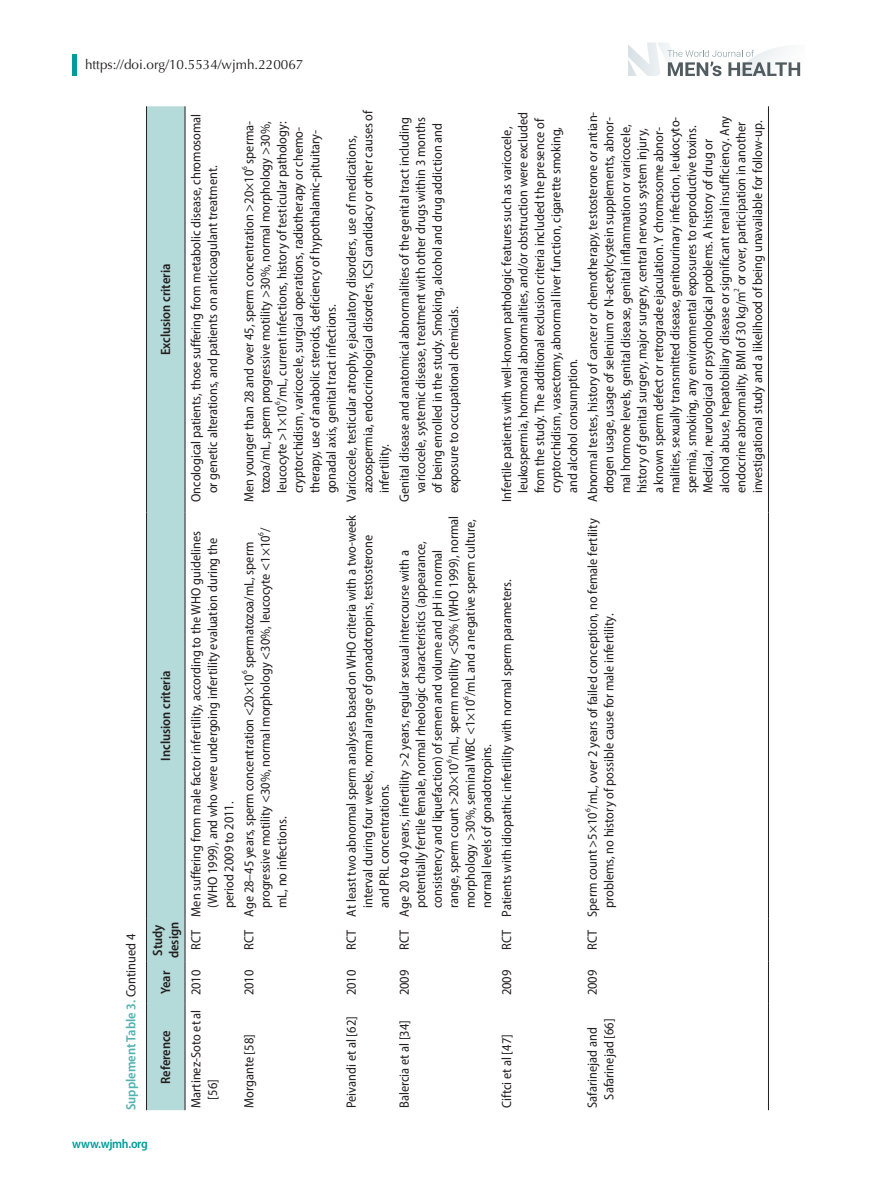
<style>
.page{position:relative;width:893px;height:1191px;background:#fff}
.page>*{position:absolute;margin:0;border:0;box-sizing:border-box;transform-origin:0 0}
.t1{font:semi-condensed 13.5px/16.5px "Myriad Pro";color:#231f20}
.t2{font:600 semi-condensed 13.5px/16.5px "Myriad Pro";color:#231f20}
.t3{font:13.5px "Optima LT Std";color:#231f20}
.t4{font:600 semi-condensed 13.5px "Myriad Pro";color:#51b3b1}
.t5{font:600 semi-condensed 12.75px "Myriad Pro";letter-spacing:-.025em;color:#009c97}
.t6{font:semi-condensed 7.8px "Myriad Pro";color:#231f20}
.s1{font-weight:400;color:#231f20}
</style>
<div class="page">
<div style="left:72px;top:54px;width:5px;height:21px;background:#009c97"></div>
<svg style="left:628px;top:43px;width:173px;height:33px"></svg>
<div style="left:147px;top:106px;width:38px;height:1004px;background:#b4dad9"></div>
<hr style="left:768px;top:1003px;width:1px;height:107px;background:#231f20">
<hr style="left:768px;top:961px;width:1px;height:42px;background:#231f20">
<hr style="left:768px;top:918px;width:1px;height:43px;background:#231f20">
<hr style="left:768px;top:512px;width:1px;height:406px;background:#231f20">
<hr style="left:768px;top:106px;width:1px;height:406px;background:#231f20">
<hr style="left:146px;top:1003px;width:1px;height:107px;background:#231f20">
<hr style="left:146px;top:961px;width:1px;height:42px;background:#231f20">
<hr style="left:146px;top:918px;width:1px;height:43px;background:#231f20">
<hr style="left:146px;top:512px;width:1px;height:406px;background:#231f20">
<hr style="left:146px;top:106px;width:1px;height:406px;background:#231f20">
<hr style="left:185px;top:1003px;width:1px;height:107px;background:#231f20">
<hr style="left:185px;top:961px;width:1px;height:42px;background:#231f20">
<hr style="left:185px;top:918px;width:1px;height:43px;background:#231f20">
<hr style="left:185px;top:512px;width:1px;height:406px;background:#231f20">
<hr style="left:185px;top:106px;width:1px;height:406px;background:#231f20">
<p class="t3" style="left:85px;top:57px;width:220px">https://doi.org/10.5534/wjmh.220067</p>
<p class="t2" style="left:157px;top:355px;width:93px;rotate:-90deg">Exclusion criteria</p>
<p class="t1" style="left:188px;top:493px;width:381px;text-indent:-9px;rotate:-90deg">Oncological patients, those suffering from metabolic disease, chromosomal or genetic alterations, and patients on anticoagulant treatment.</p>
<p class="t1" style="left:343px;top:493px;width:385px;text-indent:-9px;rotate:-90deg">Varicocele, testicular atrophy, ejaculatory disorders, use of medications, azoospermia, endocrinological disorders, ICSI candidacy or other causes of infertility.</p>
<p class="t1" style="left:396px;top:493px;width:378px;text-indent:-9px;rotate:-90deg">Genital disease and anatomical abnormalities of the genital tract including varicocele, systemic disease, treatment with other drugs within 3 months of being enrolled in the study. Smoking, alcohol and drug addiction and exposure to occupational chemicals.</p>
<p class="t1" style="left:240px;top:493px;width:374px;text-align:justify;text-indent:330px;rotate:-90deg">sperma&shy;tozoa/mL, sperm progressive motility &gt;30%, normal morphology &gt;30%, leucocyte &gt;1×10 /mL, current infections, history of testicular pathology:</p>
<p class="t1" style="left:290px;top:493px;width:368px;rotate:-90deg">cryptorchidism, varicocele, surgical operations, radiotherapy or chemo&shy;therapy, use of anabolic steroids, deficiency of hypothalamic-pituitary&shy;gonadal axis, genital tract infections.</p>
<p class="t6" style="left:240px;top:170px;width:5px;rotate:-90deg">6</p>
<p class="t1" style="left:240px;top:502px;width:333px;rotate:-90deg">Men younger than 28 and over 45, sperm concentration &gt;20×10</p>
<p class="t6" style="left:273px;top:405px;width:5px;rotate:-90deg">6</p>
<p class="t1" style="left:584px;top:493px;width:383px;text-indent:-9px;rotate:-90deg">Abnormal testes, history of cancer or chemotherapy, testosterone or antian&shy;drogen usage, usage of selenium or N-acetylcystein supplements, abnor&shy;mal hormone levels, genital disease, genital inflammation or varicocele, history of genital surgery, major surgery, central nervous system injury,<br>a known sperm defect or retrograde ejaculation. Y chromosome abnor&shy;malities, sexually transmitted disease, genitourinary infection, leukocyto&shy;spermia, smoking, any environmental exposures to reproductive toxins.<br>Medical, neurological or psychological problems. A history of drug or alcohol abuse, hepatobiliary disease or significant renal insufficiency. Any endocrine abnormality, BMI of 30 kg/m</p>
<p class="t1" style="left:498px;top:493px;width:383px;text-indent:-9px;rotate:-90deg">Infertile patients with well-known pathologic features such as varicocele, leukospermia, hormonal abnormalities, and/or obstruction were excluded from the study. The additional exclusion criteria included the presence of cryptorchidism, vasectomy, abnormal liver function, cigarette smoking, and alcohol consumption.</p>
<p class="t1" style="left:733px;top:493px;width:374px;text-align:right;rotate:-90deg">or over, participation in another<br>investigational study and a likelihood of being unavailable for follow-up.</p>
<p class="t6" style="left:732px;top:292px;width:5px;rotate:-90deg">2</p>
<p class="t4" style="left:122px;top:1110px;width:178px;rotate:-90deg">Supplement Table 3. <span class="s1">Continued 4</span></p>
<p class="t2" style="left:157px;top:760px;width:91px;rotate:-90deg">Inclusion criteria</p>
<p class="t2" style="left:149px;top:958px;width:38px;rotate:-90deg">Study design</p>
<p class="t1" style="left:240px;top:908px;width:382px;text-indent:240px;rotate:-90deg">spermatozoa/mL, sperm progressive motility &lt;30%, normal morphology &lt;30%, leucocyte &lt;1×10 /</p>
<p class="t1" style="left:188px;top:908px;width:378px;text-indent:-42px;rotate:-90deg">RCT Men suffering from male factor infertility, according to the WHO guidelines (WHO 1999), and who were undergoing infertility evaluation during the period 2009 to 2011.</p>
<p class="t6" style="left:256px;top:535px;width:5px;rotate:-90deg">6</p>
<p class="t6" style="left:240px;top:674px;width:5px;rotate:-90deg">6</p>
<p class="t1" style="left:240px;top:950px;width:277px;rotate:-90deg">RCT Age 28–45 years, sperm concentration &lt;20×10</p>
<p class="t1" style="left:273px;top:908px;width:93px;rotate:-90deg">mL, no infections.</p>
<p class="t2" style="left:157px;top:994px;width:25px;rotate:-90deg">Year</p>
<p class="t1" style="left:188px;top:995px;width:27px;rotate:-90deg">2010</p>
<p class="t1" style="left:240px;top:995px;width:27px;rotate:-90deg">2010</p>
<p class="t2" style="left:157px;top:1084px;width:55px;rotate:-90deg">Reference</p>
<p class="t1" style="left:188px;top:1099px;width:91px;text-indent:-9px;rotate:-90deg">Martinez-Soto et al [56]</p>
<p class="t1" style="left:240px;top:1108px;width:75px;rotate:-90deg">Morgante [58]</p>
<p class="t5" style="left:72px;top:1135px;width:77px">www.wjmh.org</p>
<p class="t1" style="left:343px;top:908px;width:395px;text-indent:-42px;rotate:-90deg">RCT At least two abnormal sperm analyses based on WHO criteria with a two-week interval during four weeks, normal range of gonadotropins, testosterone and PRL concentrations.</p>
<p class="t1" style="left:343px;top:995px;width:27px;rotate:-90deg">2010</p>
<p class="t1" style="left:343px;top:1108px;width:93px;rotate:-90deg">Peivandi et al [62]</p>
<p class="t1" style="left:396px;top:908px;width:394px;text-indent:-42px;rotate:-90deg">RCT Age 20 to 40 years, infertility &gt;2 years, regular sexual intercourse with a potentially fertile female, normal rheologic characteristics (appearance, consistency and liquefaction) of semen and volume and pH in normal range, sperm count &gt;20×10 /mL, sperm motility &lt;50% (WHO 1999), normal</p>
<p class="t1" style="left:462px;top:908px;width:390px;rotate:-90deg">morphology &gt;30%, seminal WBC &lt;1×10 /mL and a negative sperm culture,</p>
<p class="t1" style="left:498px;top:950px;width:372px;rotate:-90deg">RCT Patients with idiopathic infertility with normal sperm parameters.</p>
<p class="t6" style="left:461px;top:700px;width:5px;rotate:-90deg">6</p>
<p class="t1" style="left:478px;top:908px;width:166px;rotate:-90deg">normal levels of gonadotropins.</p>
<p class="t6" style="left:444px;top:763px;width:5px;rotate:-90deg">6</p>
<p class="t1" style="left:396px;top:995px;width:27px;rotate:-90deg">2009</p>
<p class="t1" style="left:396px;top:1108px;width:90px;rotate:-90deg">Balercia et al [34]</p>
<p class="t1" style="left:498px;top:995px;width:27px;rotate:-90deg">2009</p>
<p class="t1" style="left:498px;top:1108px;width:75px;rotate:-90deg">Ciftci et al [47]</p>
<p class="t1" style="left:584px;top:950px;width:433px;rotate:-90deg">RCT Sperm count &gt;5×10 /mL, over 2 years of failed conception, no female fertility</p>
<p class="t1" style="left:600px;top:908px;width:296px;rotate:-90deg">problems, no history of possible cause for male infertility.</p>
<p class="t6" style="left:583px;top:812px;width:5px;rotate:-90deg">6</p>
<p class="t1" style="left:584px;top:995px;width:27px;rotate:-90deg">2009</p>
<p class="t1" style="left:584px;top:1099px;width:82px;text-indent:-9px;rotate:-90deg">Safarinejad and<br>Safarinejad [66]</p>
</div>
